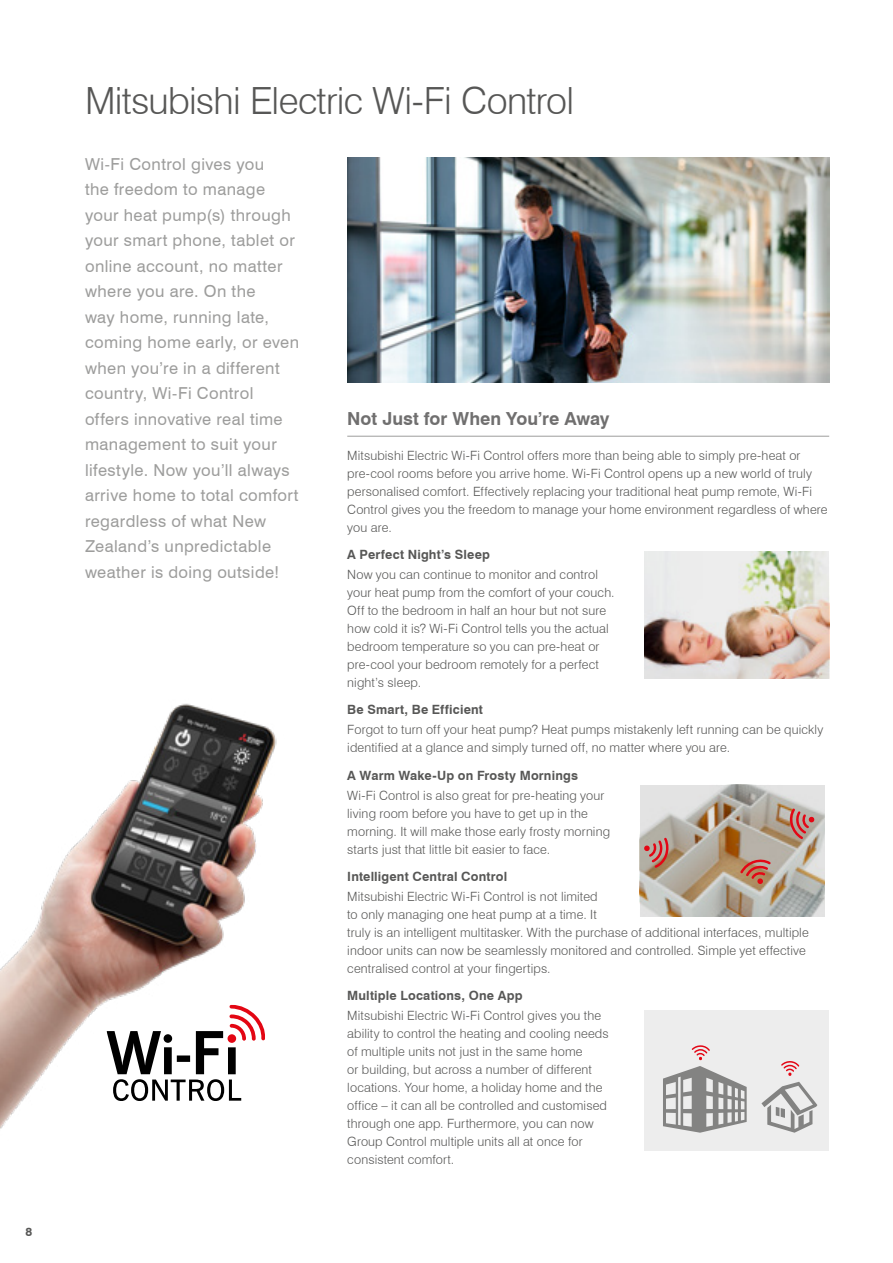
<style>
.page{position:relative;width:893px;height:1263px;background:#fff}
.page>*{position:absolute;margin:0;border:0;box-sizing:border-box;transform-origin:0 0}
.t1{font:300 37.5px "Swiss 721 BT";letter-spacing:-.02em;color:#575756}
.t2{font:700 18px "Swiss 721 BT";color:#706f6f}
.t3{font:16.5px/25.5px "Swiss 721 BT";letter-spacing:.025em;color:#9d9d9c}
.t4{font:300 12.75px/18px "Swiss 721 BT";letter-spacing:.01em;color:#575756}
.t5{font:700 12.75px "Swiss 721 BT";letter-spacing:.015em;color:#575756}
.t6{font:700 12px "Swiss 721 BT";color:#575756}
</style>
<div class="page">
<hr style="left:347px;top:436px;width:482px;height:1px;background:#9d9d9c">
<img style="left:347px;top:157px;width:482px;height:226px">
<img style="left:645px;top:552px;width:184px;height:127px">
<div style="left:645px;top:1010px;width:184px;height:140px;background:#ededed"></div>
<svg style="left:781px;top:1061px;width:18px;height:15px"></svg>
<svg style="left:761px;top:1082px;width:56px;height:51px"></svg>
<svg style="left:692px;top:1045px;width:18px;height:15px"></svg>
<svg style="left:663px;top:1066px;width:84px;height:67px"></svg>
<img style="left:640px;top:785px;width:185px;height:132px">
<svg style="left:740px;top:859px;width:31px;height:25px"></svg>
<svg style="left:789px;top:808px;width:26px;height:31px"></svg>
<svg style="left:644px;top:838px;width:25px;height:30px"></svg>
<img style="left:0;top:703px;width:277px;height:426px">
<p class="t6" style="left:26px;top:1224px;width:8px">8</p>
<h1 class="t1" style="left:85px;top:77px;width:491px">Mitsubishi Electric Wi-Fi Control</h1>
<p class="t3" style="left:85px;top:151px;width:216px">Wi-Fi Control gives you<br>the freedom to manage your heat pump(s) through your smart phone, tablet or online account, no matter where you are. On the<br>way home, running late, coming home early, or even when you’re in a different country, Wi-Fi Control offers innovative real time management to suit your lifestyle. Now you’ll always arrive home to total comfort regardless of what New<br>Zealand’s unpredictable weather is doing outside!</p>
<h2 class="t2" style="left:347px;top:407px;width:264px">Not Just for When You’re Away</h2>
<p class="t4" style="left:347px;top:446px;width:482px">Mitsubishi Electric Wi-Fi Control offers more than being able to simply pre-heat or pre-cool rooms before you arrive home. Wi-Fi Control opens up a new world of truly personalised comfort. Effectively replacing your traditional heat pump remote, Wi-Fi Control gives you the freedom to manage your home environment regardless of where you are.</p>
<p class="t5" style="left:347px;top:547px;width:144px">A Perfect Night’s Sleep</p>
<p class="t4" style="left:347px;top:565px;width:269px">Now you can continue to monitor and control your heat pump from the comfort of your couch.<br>Off to the bedroom in half an hour but not sure how cold it is? Wi-Fi Control tells you the actual bedroom temperature so you can pre-heat or pre-cool your bedroom remotely for a perfect night’s sleep.</p>
<p class="t5" style="left:347px;top:702px;width:137px">Be Smart, Be Efficient</p>
<p class="t4" style="left:347px;top:721px;width:478px">Forgot to turn off your heat pump? Heat pumps mistakenly left running can be quickly identified at a glance and simply turned off, no matter where you are.</p>
<p class="t5" style="left:347px;top:767px;width:232px">A Warm Wake-Up on Frosty Mornings</p>
<p class="t4" style="left:347px;top:786px;width:264px">Wi-Fi Control is also great for pre-heating your living room before you have to get up in the morning. It will make those early frosty morning starts just that little bit easier to face.</p>
<p class="t5" style="left:347px;top:868px;width:162px">Intelligent Central Control</p>
<p class="t4" style="left:347px;top:887px;width:463px">Mitsubishi Electric Wi-Fi Control is not limited<br>to only managing one heat pump at a time. It<br>truly is an intelligent multitasker. With the purchase of additional interfaces, multiple indoor units can now be seamlessly monitored and controlled. Simple yet effective centralised control at your fingertips.</p>
<p class="t5" style="left:347px;top:988px;width:177px">Multiple Locations, One App</p>
<p class="t4" style="left:347px;top:1006px;width:263px">Mitsubishi Electric Wi-Fi Control gives you the ability to control the heating and cooling needs of multiple units not just in the same home<br>or building, but across a number of different locations. Your home, a holiday home and the office – it can all be controlled and customised through one app. Furthermore, you can now Group Control multiple units all at once for consistent comfort.</p>
</div>
